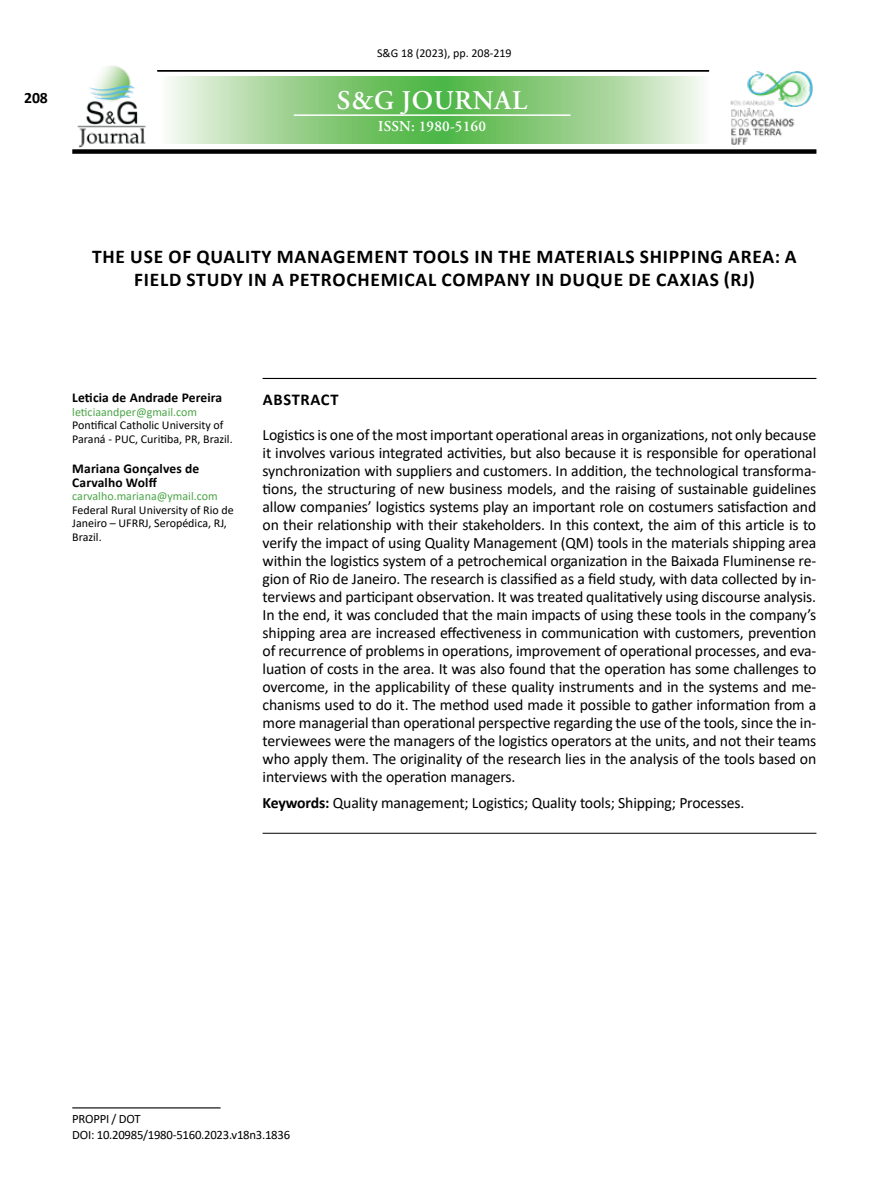
<style>
.page{position:relative;width:893px;height:1191px;background:#fff}
.page>*{position:absolute;margin:0;border:0;box-sizing:border-box;transform-origin:0 0}
.t1{font:600 27px "Adobe Garamond Pro";letter-spacing:.025em;color:#fff}
.t2{font:700 19.5px/23.4px "Calibri";letter-spacing:.04em;color:#000;text-align:center}
.t3{font:700 16.5px "Calibri";letter-spacing:.04em;color:#000}
.t4{font:15.75px/18px "Calibri";letter-spacing:-.01em;color:#000;text-align:justify}
.t5{font:700 15.75px "Calibri";color:#000}
.t6{font:600 15px "Adobe Garamond Pro";letter-spacing:.01em;color:#fff}
.t7{font:700 13.5px/13.5px "Calibri";letter-spacing:.01em;color:#000}
.t8{font:12.75px/15.3px "Calibri";letter-spacing:-.02em;color:#000}
.t9{font:12px/13.5px "Calibri";color:#000}
.t10{font:12px "Calibri";color:#4ba548}
.s1{font-weight:700}
</style>
<div class="page">
<hr style="left:72px;top:1107px;width:149px;height:1px;background:#000">
<svg style="left:168px;top:77px;width:536px;height:67px;background:#9ad18f"></svg>
<hr style="left:157px;top:70px;width:552px;height:1px;background:#000">
<img style="left:77px;top:66px;width:82px;height:82px">
<div style="left:72px;top:149px;width:744px;height:5px;background:#000"></div>
<hr style="left:294px;top:114px;width:277px;height:2px;background:#fff">
<img style="left:716px;top:71px;width:101px;height:83px">
<hr style="left:263px;top:378px;width:553px;height:1px;background:#000">
<hr style="left:263px;top:833px;width:553px;height:1px;background:#000">
<p class="t5" style="left:24px;top:88px;width:25px">208</p>
<p class="t9" style="left:377px;top:46px;width:136px">S&amp;G 18 (2023), pp. 208-219</p>
<h1 class="t1" style="left:337px;top:85px;width:192px">S&amp;G JOURNAL</h1>
<p class="t6" style="left:378px;top:118px;width:109px">ISSN: 1980-5160</p>
<p class="t2" style="left:92px;top:244px;width:706px">THE USE OF QUALITY MANAGEMENT TOOLS IN THE MATERIALS SHIPPING AREA: A<br>FIELD STUDY IN A PETROCHEMICAL COMPANY IN DUQUE DE CAXIAS (RJ)</p>
<p class="t7" style="left:72px;top:391px;width:151px">Leticia de Andrade Pereira</p>
<p class="t10" style="left:72px;top:403px;width:126px">leticiaandper@gmail.com</p>
<p class="t9" style="left:72px;top:418px;width:162px">Pontifical Catholic University of<br>Paraná - PUC, Curitiba, PR, Brazil.</p>
<p class="t7" style="left:72px;top:462px;width:128px">Mariana Gonçalves de<br>Carvalho Wolff</p>
<p class="t10" style="left:72px;top:488px;width:147px">carvalho.mariana@ymail.com</p>
<p class="t9" style="left:72px;top:503px;width:163px">Federal Rural University of Rio de<br>Janeiro – UFRRJ, Seropédica, RJ,<br>Brazil.</p>
<p class="t3" style="left:263px;top:388px;width:77px">ABSTRACT</p>
<p class="t4" style="left:263px;top:425px;width:555px">Logistics is one of the most important operational areas in organizations, not only because it involves various integrated activities, but also because it is responsible for operational synchronization with suppliers and customers. In addition, the technological transforma&shy;tions, the structuring of new business models, and the raising of sustainable guidelines allow companies’ logistics systems play an important role on costumers satisfaction and on their relationship with their stakeholders. In this context, the aim of this article is to verify the impact of using Quality Management (QM) tools in the materials shipping area within the logistics system of a petrochemical organization in the Baixada Fluminense re&shy;gion of Rio de Janeiro. The research is classified as a field study, with data collected by in&shy;terviews and participant observation. It was treated qualitatively using discourse analysis.<br>In the end, it was concluded that the main impacts of using these tools in the company’s shipping area are increased effectiveness in communication with customers, prevention of recurrence of problems in operations, improvement of operational processes, and eva&shy;luation of costs in the area. It was also found that the operation has some challenges to overcome, in the applicability of these quality instruments and in the systems and me&shy;chanisms used to do it. The method used made it possible to gather information from a more managerial than operational perspective regarding the use of the tools, since the in&shy;terviewees were the managers of the logistics operators at the units, and not their teams who apply them. The originality of the research lies in the analysis of the tools based on interviews with the operation managers.</p>
<p class="t4" style="left:263px;top:793px;width:483px"><span class="s1">Keywords:</span> Quality management; Logistics; Quality tools; Shipping; Processes.</p>
<p class="t8" style="left:72px;top:1111px;width:219px">PROPPI / DOT<br>DOI: 10.20985/1980-5160.2023.v18n3.1836</p>
</div>
